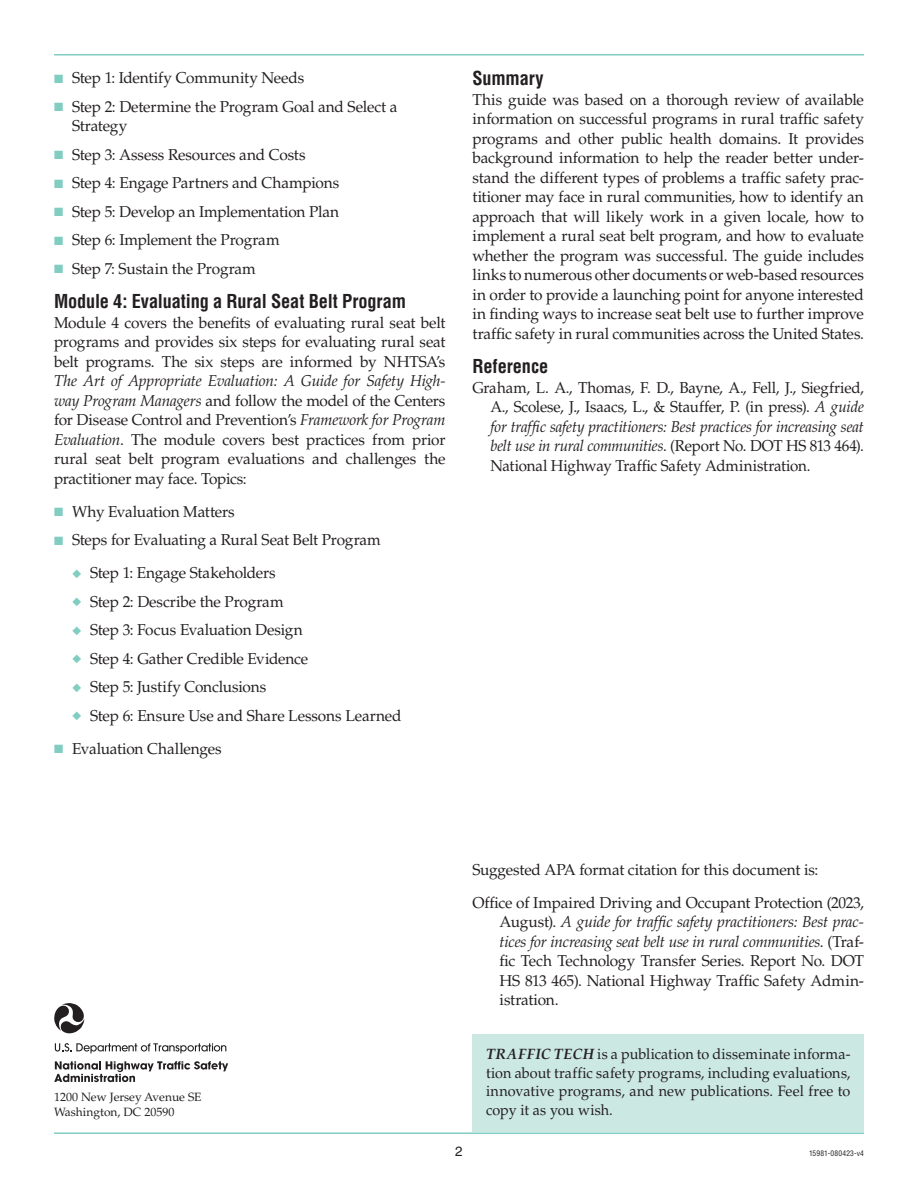
<style>
.page{position:relative;width:918px;height:1188px;background:#fff}
.page>*{position:absolute;margin:0;border:0;box-sizing:border-box;transform-origin:0 0}
.HeadA{font:700 condensed 18.75px "Helvetica LT Std";letter-spacing:-.01em;color:#231f20}
.Body_Text{font:15.75px/19.5px "Palatino LT Std";letter-spacing:-.015em;color:#231f20;text-align:justify}
.Citation{font:15.75px/19.5px "Palatino LT Std";letter-spacing:-.015em;color:#231f20;text-align:justify}
.Reference_Text{font:15.75px/19.5px "Palatino LT Std";letter-spacing:-.01em;color:#231f20;text-align:justify;scale:.96 1}
.Body_Text-2{font:15px/18.8px "Palatino LT Std";color:#231f20;text-align:justify;scale:.96 1}
.t1{font:13.5px "Helvetica LT Std";color:#231f20}
.t2{font:12px "Palatino LT Std";color:#231f20}
.Body_Text-3{font:condensed 7.5px "Helvetica LT Std";letter-spacing:.02em;color:#231f20}
.s1{color:#81cdc1}
.s2{font-style:italic}
.s3{font-weight:700;font-style:italic}
</style>
<div class="page">
<hr style="left:54px;top:1132px;width:810px;height:2px;background:#81cdc1">
<hr style="left:54px;top:54px;width:810px;height:2px;background:#81cdc1">
<div style="left:472px;top:1034px;width:392px;height:98px;background:#cce8e3"></div>
<svg style="left:54px;top:1003px;width:31px;height:31px"></svg>
<svg style="left:55px;top:1043px;width:171px;height:10px"></svg>
<svg style="left:54px;top:1061px;width:174px;height:21px"></svg>
<p class="Body_Text" style="left:54px;top:69px;width:252px"><span class="s1">■</span> Step 1: Identify Community Needs</p>
<p class="Body_Text" style="left:72px;top:97px;width:327px;text-indent:-18px"><span class="s1">■</span> Step 2: Determine the Program Goal and Select a<br>Strategy</p>
<p class="Body_Text" style="left:54px;top:145px;width:253px"><span class="s1">■</span> Step 3: Assess Resources and Costs</p>
<p class="Body_Text" style="left:54px;top:174px;width:287px"><span class="s1">■</span> Step 4: Engage Partners and Champions</p>
<p class="Body_Text" style="left:54px;top:202px;width:287px"><span class="s1">■</span> Step 5: Develop an Implementation Plan</p>
<p class="Body_Text" style="left:54px;top:231px;width:227px"><span class="s1">■</span> Step 6: Implement the Program</p>
<p class="Body_Text" style="left:54px;top:259px;width:203px"><span class="s1">■</span> Step 7: Sustain the Program</p>
<h2 class="HeadA" style="left:54px;top:290px;width:354px">Module 4: Evaluating a Rural Seat Belt Program</h2>
<p class="Body_Text" style="left:54px;top:313px;width:393px">Module 4 covers the benefits of evaluating rural seat belt programs and provides six steps for evaluating rural seat belt programs. The six steps are informed by NHTSA’s <span class="s2">The Art of Appropriate Evaluation: A Guide for Safety High&shy;way Program Managers</span> and follow the model of the Centers for Disease Control and Prevention’s <span class="s2">Framework for Program Evaluation</span>. The module covers best practices from prior rural seat belt program evaluations and challenges the practitioner may face. Topics:</p>
<p class="Body_Text" style="left:54px;top:502px;width:182px"><span class="s1">■</span> Why Evaluation Matters</p>
<p class="Body_Text" style="left:54px;top:531px;width:328px"><span class="s1">■</span> Steps for Evaluating a Rural Seat Belt Program</p>
<p class="Body_Text" style="left:72px;top:564px;width:205px"><span class="s1">◆</span> Step 1: Engage Stakeholders</p>
<p class="Body_Text" style="left:72px;top:592px;width:213px"><span class="s1">◆</span> Step 2: Describe the Program</p>
<p class="Body_Text" style="left:72px;top:621px;width:232px"><span class="s1">◆</span> Step 3: Focus Evaluation Design</p>
<p class="Body_Text" style="left:72px;top:649px;width:238px"><span class="s1">◆</span> Step 4: Gather Credible Evidence</p>
<p class="Body_Text" style="left:72px;top:678px;width:196px"><span class="s1">◆</span> Step 5: Justify Conclusions</p>
<p class="Body_Text" style="left:72px;top:706px;width:331px"><span class="s1">◆</span> Step 6: Ensure Use and Share Lessons Learned</p>
<p class="Body_Text" style="left:54px;top:739px;width:169px"><span class="s1">■</span> Evaluation Challenges</p>
<h2 class="HeadA" style="left:472px;top:67px;width:73px">Summary</h2>
<p class="Body_Text" style="left:472px;top:90px;width:393px">This guide was based on a thorough review of available information on successful programs in rural traffic safety programs and other public health domains. It provides background information to help the reader better under&shy;stand the different types of problems a traffic safety prac&shy;titioner may face in rural communities, how to identify an approach that will likely work in a given locale, how to implement a rural seat belt program, and how to evaluate whether the program was successful. The guide includes links to numerous other documents or web-based resources in order to provide a launching point for anyone interested in finding ways to increase seat belt use to further improve traffic safety in rural communities across the United States.</p>
<h2 class="HeadA" style="left:472px;top:355px;width:77px">Reference</h2>
<p class="Reference_Text" style="left:490px;top:378px;width:391px;text-indent:-18px">Graham, L. A., Thomas, F. D., Bayne, A., Fell, J., Siegfried, A., Scolese, J., Isaacs, L., &amp; Stauffer, P. (in press). <span class="s2">A guide for traffic safety practitioners: Best practices for increasing seat belt use in rural communities</span>. (Report No. DOT HS 813 464).<br>National Highway Traffic Safety Administration.</p>
<p class="t2" style="left:54px;top:1090px;width:149px">1200 New Jersey Avenue SE</p>
<p class="t2" style="left:54px;top:1105px;width:122px">Washington, DC 20590</p>
<p class="Citation" style="left:472px;top:860px;width:347px">Suggested APA format citation for this document is:</p>
<p class="Citation" style="left:500px;top:893px;width:366px;text-indent:-27px">Office of Impaired Driving and Occupant Protection (2023, August). <span class="s2">A guide for traffic safety practitioners: Best prac&shy;tices for increasing seat belt use in rural communities</span>. (Traf&shy;fic Tech Technology Transfer Series. Report No. DOT HS 813 465). National Highway Traffic Safety Admin&shy;istration.</p>
<p class="t1" style="left:455px;top:1144px;width:9px">2</p>
<p class="Body_Text-2" style="left:486px;top:1045px;width:381px"><span class="s3">TRAFFIC TECH</span> is a publication to disseminate informa&shy;tion about traffic safety programs, including evaluations, innovative programs, and new publications. Feel free to copy it as you wish.</p>
<p class="Body_Text-3" style="left:809px;top:1149px;width:56px">15981-080423-v4</p>
</div>
